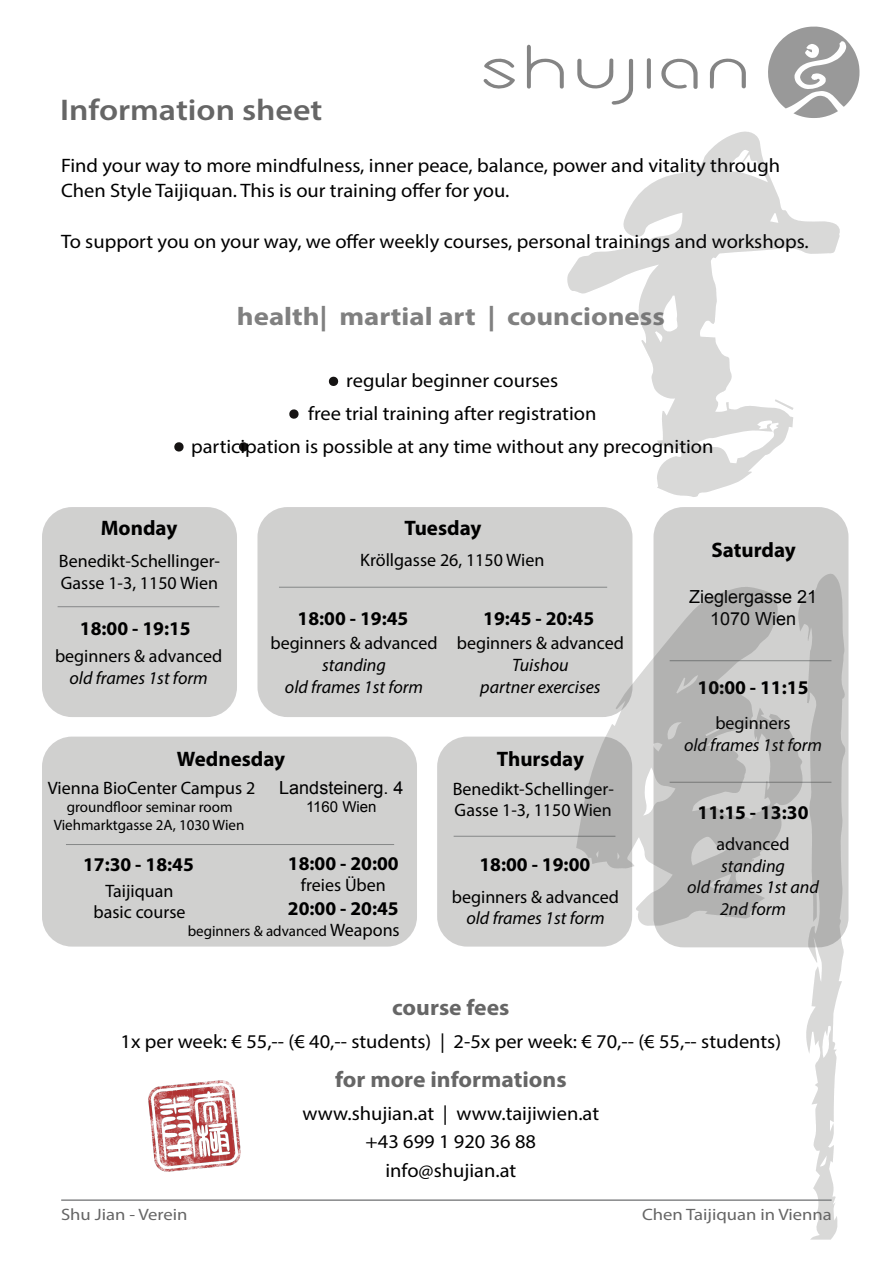
<style>
.page{position:relative;width:893px;height:1263px;background:#fff}
.page>*{position:absolute;margin:0;border:0;box-sizing:border-box;transform-origin:0 0}
.t1{font:600 30px "Myriad Pro";color:#666;scale:1.13 1}
.t2{font:700 25.5px "Myriad Pro";color:#808080;scale:1.13 1}
.t3{font:700 22.5px "Myriad Pro";color:#666;scale:1.05 1}
.t4{font:700 21px "Myriad Pro";color:#000}
.t5{font:19.5px/33px "Myriad Pro";color:#000;text-align:center;scale:1.05 1}
.t6{font:700 19.5px "Myriad Pro";color:#000}
.t7{font:18px/21.6px "Myriad Pro";color:#000}
.t8{font:italic 18px/21.6px "Myriad Pro";color:#000;text-align:center}
.t9{font:18px/21.6px "Arial";color:#000;text-align:center}
.t10{font:16.5px "Myriad Pro";color:#666;scale:1.13 1}
.t11{font:15px/18px "Myriad Pro";color:#000;text-align:center}
.t12{font:15px "Arial";color:#000}
.s1{font-size:18px}
</style>
<div class="page">
<div style="left:653px;top:507px;width:195px;height:440px;background:#d0d0cf;border-radius:30px"></div>
<div style="left:437px;top:737px;width:195px;height:210px;background:#d0d0cf;border-radius:30px"></div>
<div style="left:42px;top:737px;width:375px;height:210px;background:#d0d0cf;border-radius:30px"></div>
<div style="left:257px;top:507px;width:375px;height:210px;background:#d0d0cf;border-radius:30px"></div>
<div style="left:42px;top:507px;width:195px;height:210px;background:#d0d0cf;border-radius:30px"></div>
<hr style="left:454px;top:836px;width:161px;height:1px;background:#858788">
<hr style="left:66px;top:844px;width:328px;height:1px;background:#858788">
<hr style="left:279px;top:587px;width:328px;height:1px;background:#858788">
<hr style="left:58px;top:606px;width:161px;height:1px;background:#858788">
<svg style="left:239px;top:442px;width:9px;height:9px"></svg>
<svg style="left:329px;top:377px;width:9px;height:9px"></svg>
<svg style="left:289px;top:409px;width:10px;height:10px"></svg>
<svg style="left:174px;top:442px;width:10px;height:9px"></svg>
<svg style="left:527px;top:45px;width:37px;height:44px"></svg>
<svg style="left:661px;top:59px;width:37px;height:30px"></svg>
<svg style="left:484px;top:59px;width:31px;height:30px"></svg>
<svg style="left:577px;top:58px;width:56px;height:47px"></svg>
<svg style="left:710px;top:59px;width:36px;height:30px"></svg>
<svg style="left:647px;top:58px;width:4px;height:31px"></svg>
<svg style="left:768px;top:27px;width:91px;height:91px"></svg>
<svg style="left:798px;top:574px;width:47px;height:666px"></svg>
<svg style="left:576px;top:587px;width:226px;height:339px"></svg>
<svg style="left:567px;top:132px;width:273px;height:365px"></svg>
<svg style="left:775px;top:399px;width:18px;height:11px"></svg>
<hr style="left:61px;top:1199px;width:771px;height:2px;background:#858788">
<img style="left:149px;top:1080px;width:91px;height:91px">
<h1 class="t1" style="left:60px;top:91px;width:234px">Information sheet</h1>
<p class="t5" style="left:61px;top:152px;width:686px;line-height:25.5px;text-align:left">Find your way to more mindfulness, inner peace, balance, power and vitality through<br>Chen Style Taijiquan. This is our training offer for you.</p>
<p class="t5" style="left:61px;top:225px;width:714px">To support you on your way, we offer weekly courses, personal trainings and workshops.</p>
<h2 class="t2" style="left:237px;top:300px;width:380px">health| martial art | councioness</h2>
<p class="t5" style="left:191px;top:363px;width:499px">regular beginner courses<br>free trial training after registration<br>participation is possible at any time without any precognition</p>
<p class="t4" style="left:101px;top:514px;width:78px">Monday</p>
<p class="t4" style="left:404px;top:514px;width:79px">Tuesday</p>
<p class="t7" style="left:59px;top:550px;width:163px">Benedikt-Schellinger-<br>Gasse 1-3, 1150 Wien</p>
<p class="t6" style="left:80px;top:616px;width:112px">18:00 - 19:15</p>
<p class="t7" style="left:55px;top:645px;width:169px">beginners &amp; advanced</p>
<p class="t8" style="left:70px;top:667px;width:140px">old frames 1st form</p>
<p class="t7" style="left:360px;top:549px;width:186px">Kröllgasse 26, 1150 Wien</p>
<p class="t6" style="left:298px;top:606px;width:112px">18:00 - 19:45</p>
<p class="t6" style="left:483px;top:606px;width:112px">19:45 - 20:45</p>
<p class="t7" style="left:270px;top:632px;width:169px">beginners &amp; advanced</p>
<p class="t8" style="left:285px;top:654px;width:140px">standing<br>old frames 1st form</p>
<p class="t7" style="left:457px;top:632px;width:169px">beginners &amp; advanced</p>
<p class="t8" style="left:480px;top:654px;width:122px">Tuishou<br>partner exercises</p>
<p class="t4" style="left:177px;top:745px;width:110px">Wednesday</p>
<p class="t4" style="left:497px;top:745px;width:89px">Thursday</p>
<p class="t7" style="left:48px;top:777px;width:209px">Vienna BioCenter Campus 2</p>
<p class="t11" style="left:54px;top:798px;width:192px">groundfloor seminar room<br>Viehmarktgasse 2A, 1030 Wien</p>
<p class="t9" style="left:279px;top:777px;width:126px">Landsteinerg. 4</p>
<p class="t12" style="left:306px;top:799px;width:72px">1160 Wien</p>
<p class="t7" style="left:453px;top:777px;width:163px">Benedikt-Schellinger-<br>Gasse 1-3, 1150 Wien</p>
<p class="t6" style="left:288px;top:850px;width:112px">18:00 - 20:00</p>
<p class="t7" style="left:301px;top:874px;width:87px">freies Üben</p>
<p class="t6" style="left:288px;top:895px;width:112px">20:00 - 20:45</p>
<p class="t11" style="left:188px;top:922px;width:214px">beginners &amp; advanced <span class="s1">Weapons</span></p>
<p class="t6" style="left:83px;top:852px;width:112px">17:30 - 18:45</p>
<p class="t7" style="left:94px;top:880px;width:93px;text-align:center">Taijiquan basic course</p>
<p class="t6" style="left:479px;top:852px;width:112px">18:00 - 19:00</p>
<p class="t7" style="left:452px;top:885px;width:169px">beginners &amp; advanced</p>
<p class="t8" style="left:466px;top:907px;width:140px">old frames 1st form</p>
<p class="t4" style="left:711px;top:536px;width:86px">Saturday</p>
<p class="t9" style="left:689px;top:586px;width:130px">Zieglergasse 21<br>1070 Wien</p>
<p class="t6" style="left:698px;top:674px;width:112px">10:00 - 11:15</p>
<p class="t7" style="left:715px;top:712px;width:77px">beginners</p>
<p class="t8" style="left:684px;top:734px;width:140px">old frames 1st form</p>
<p class="t6" style="left:698px;top:800px;width:112px">11:15 - 13:30</p>
<p class="t7" style="left:716px;top:833px;width:75px">advanced</p>
<p class="t8" style="left:687px;top:854px;width:133px">standing<br>old frames 1st and<br>2nd form</p>
<p class="t3" style="left:392px;top:992px;width:113px">course fees</p>
<p class="t5" style="left:121px;top:1024px;width:631px">1x per week: € 55,-- (€ 40,-- students) | 2-5x per week: € 70,-- (€ 55,-- students)</p>
<p class="t3" style="left:335px;top:1064px;width:222px">for more informations</p>
<p class="t5" style="left:303px;top:1098px;width:284px;line-height:28.5px">www.shujian.at | www.taijiwien.at +43 699 1 920 36 88 info@shujian.at</p>
<p class="t10" style="left:61px;top:1204px;width:113px">Shu Jian - Verein</p>
<p class="t10" style="left:642px;top:1204px;width:170px">Chen Taijiquan in Vienna</p>
</div>
